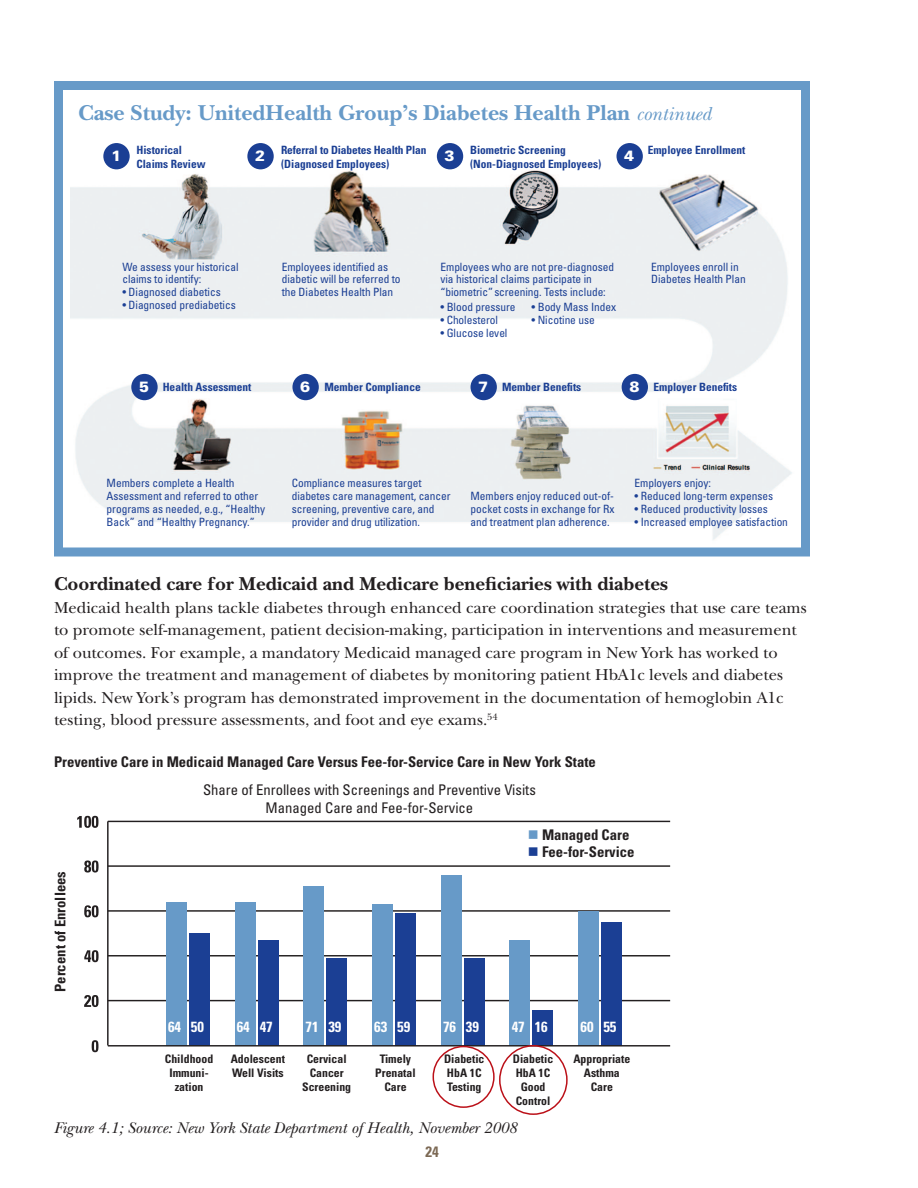
<style>
.page{position:relative;width:918px;height:1188px;background:#fff}
.page>*{position:absolute;margin:0;border:0;box-sizing:border-box;transform-origin:0 0}
.t1{font:700 22.5px "New Baskerville";color:#679ac8}
.t2{font:700 19.5px "New Baskerville";color:#231f20}
.t3{font:16.5px/22.5px "New Baskerville";color:#231f20}
.t4{font:italic 16.2px "New Baskerville";color:#231f20}
.t5{font:900 15px "Univers";color:#fff}
.t6{font:700 condensed 15px "Univers";color:#7c6954}
.t7{font:700 condensed 14.7px "Univers";color:#231f20}
.t8{font:condensed 14.7px/17.7px "Univers";color:#231f20;text-align:center}
.t9{font:700 condensed 14.7px "Univers";color:#fff}
.t10{font:700 condensed 11.7px/14.1px "Univers";color:#231f20;text-align:center}
.t11{font:condensed 11.4px/12.9px "Univers";letter-spacing:-.005em;color:#1b3f94}
.t12{font:700 condensed 11.4px/14.2px "Univers";color:#1b3f94}
.s1{font-weight:400;font-style:italic;font-size:19.5px}
.s2{font-weight:900;font-stretch:normal;font-size:15px;color:#fff}
.s3{color:#679ac8}
.s4{color:#1b3f94}
</style>
<div class="page">
<hr style="left:108px;top:1000px;width:562px;height:1px;background:#231f20">
<hr style="left:108px;top:955px;width:562px;height:1px;background:#231f20">
<hr style="left:108px;top:910px;width:562px;height:2px;background:#231f20">
<hr style="left:108px;top:865px;width:562px;height:2px;background:#231f20">
<hr style="left:108px;top:821px;width:562px;height:1px;background:#231f20">
<svg style="left:84px;top:995px;width:15px;height:12px"></svg>
<svg style="left:84px;top:950px;width:15px;height:12px"></svg>
<svg style="left:84px;top:905px;width:15px;height:12px"></svg>
<svg style="left:84px;top:860px;width:15px;height:13px"></svg>
<hr style="left:107px;top:821px;width:2px;height:224px;background:#231f20">
<div style="left:601px;top:922px;width:21px;height:123px;background:#1b3f94"></div>
<div style="left:578px;top:911px;width:21px;height:134px;background:#679ac8"></div>
<div style="left:533px;top:1010px;width:20px;height:35px;background:#1b3f94"></div>
<div style="left:510px;top:940px;width:20px;height:105px;background:#679ac8"></div>
<div style="left:464px;top:958px;width:20px;height:87px;background:#1b3f94"></div>
<div style="left:441px;top:875px;width:21px;height:170px;background:#679ac8"></div>
<div style="left:395px;top:913px;width:21px;height:132px;background:#1b3f94"></div>
<div style="left:372px;top:904px;width:21px;height:141px;background:#679ac8"></div>
<div style="left:326px;top:958px;width:21px;height:87px;background:#1b3f94"></div>
<div style="left:304px;top:886px;width:20px;height:159px;background:#679ac8"></div>
<div style="left:258px;top:940px;width:20px;height:105px;background:#1b3f94"></div>
<div style="left:235px;top:902px;width:20px;height:143px;background:#679ac8"></div>
<div style="left:189px;top:933px;width:21px;height:112px;background:#1b3f94"></div>
<div style="left:166px;top:902px;width:21px;height:143px;background:#679ac8"></div>
<svg style="left:77px;top:816px;width:21px;height:12px"></svg>
<svg style="left:92px;top:1040px;width:6px;height:12px"></svg>
<hr style="left:108px;top:1045px;width:562px;height:2px;background:#231f20">
<div style="left:433px;top:1046px;width:62px;height:62px;border:2px solid #bb1018;border-radius:50%"></div>
<div style="left:499px;top:1045px;width:69px;height:70px;border:2px solid #bb1018;border-radius:50%"></div>
<img style="left:70px;top:158px;width:722px;height:382px">
<div style="left:103px;top:143px;width:27px;height:26px;background:#1b3f94;border-radius:50%"></div>
<div style="left:131px;top:374px;width:27px;height:26px;background:#1b3f94;border-radius:50%"></div>
<div style="left:247px;top:143px;width:27px;height:26px;background:#1b3f94;border-radius:50%"></div>
<div style="left:292px;top:374px;width:27px;height:26px;background:#1b3f94;border-radius:50%"></div>
<div style="left:437px;top:143px;width:26px;height:26px;background:#1b3f94;border-radius:50%"></div>
<div style="left:471px;top:374px;width:26px;height:26px;background:#1b3f94;border-radius:50%"></div>
<div style="left:617px;top:143px;width:26px;height:26px;background:#1b3f94;border-radius:50%"></div>
<div style="left:622px;top:374px;width:26px;height:26px;background:#1b3f94;border-radius:50%"></div>
<div style="left:54px;top:81px;width:756px;height:475px;border:9px solid #679ac8"></div>
<h1 class="t1" style="left:78px;top:99px;width:635px">Case Study: UnitedHealth Group’s Diabetes Health Plan <span class="s1">continued</span></h1>
<h3 class="t5" style="left:111px;top:146px;width:11px">1</h3>
<p class="t12" style="left:136px;top:142px;width:71px">Historical<br>Claims Review</p>
<p class="t12" style="left:281px;top:142px;width:147px">Referral to Diabetes Health Plan (Diagnosed Employees)</p>
<p class="t12" style="left:470px;top:142px;width:133px">Biometric Screening (Non-Diagnosed Employees)</p>
<p class="t12" style="left:648px;top:142px;width:99px">Employee Enrollment</p>
<h3 class="t5" style="left:255px;top:146px;width:11px">2</h3>
<h3 class="t5" style="left:445px;top:146px;width:11px">3</h3>
<h3 class="t5" style="left:624px;top:146px;width:11px">4</h3>
<p class="t11" style="left:122px;top:260px;width:118px">We assess your historical claims to identify:</p>
<p class="t11" style="left:122px;top:286px;width:100px">• Diagnosed diabetics</p>
<p class="t11" style="left:122px;top:298px;width:115px">• Diagnosed prediabetics</p>
<p class="t12" style="left:139px;top:379px;width:114px"><span class="s2">5</span> Health Assessment</p>
<p class="t11" style="left:282px;top:260px;width:120px">Employees identified as diabetic will be referred to the Diabetes Health Plan</p>
<p class="t12" style="left:300px;top:379px;width:122px"><span class="s2">6</span> Member Compliance</p>
<p class="t11" style="left:441px;top:260px;width:175px">Employees who are not pre-diagnosed via historical claims participate in “biometric” screening. Tests include:</p>
<p class="t11" style="left:441px;top:300px;width:77px">• Blood pressure</p>
<p class="t11" style="left:441px;top:313px;width:59px">• Cholesterol</p>
<p class="t11" style="left:441px;top:326px;width:69px">• Glucose level</p>
<p class="t11" style="left:532px;top:300px;width:86px">• Body Mass Index</p>
<p class="t11" style="left:532px;top:313px;width:65px">• Nicotine use</p>
<p class="t11" style="left:651px;top:260px;width:96px">Employees enroll in<br>Diabetes Health Plan</p>
<p class="t12" style="left:478px;top:379px;width:104px"><span class="s2">7</span> Member Benefits</p>
<p class="t12" style="left:629px;top:379px;width:109px"><span class="s2">8</span> Employer Benefits</p>
<p class="t11" style="left:107px;top:476px;width:160px">Members complete a Health<br>Assessment and referred to other programs as needed, e.g., “Healthy<br>Back” and “Healthy Pregnancy.”</p>
<p class="t11" style="left:292px;top:476px;width:160px">Compliance measures target diabetes care management, cancer screening, preventive care, and provider and drug utilization.</p>
<p class="t11" style="left:470px;top:489px;width:146px;text-align:justify">Members enjoy reduced out-of&shy;pocket costs in exchange for Rx and treatment plan adherence.</p>
<p class="t11" style="left:635px;top:476px;width:78px">Employers enjoy:</p>
<p class="t11" style="left:635px;top:489px;width:140px">• Reduced long-term expenses</p>
<p class="t11" style="left:635px;top:502px;width:135px">• Reduced productivity losses</p>
<p class="t11" style="left:635px;top:515px;width:155px">• Increased employee satisfaction</p>
<h2 class="t2" style="left:54px;top:573px;width:616px">Coordinated care for Medicaid and Medicare beneficiaries with diabetes</h2>
<p class="t3" style="left:54px;top:596px;width:754px">Medicaid health plans tackle diabetes through enhanced care coordination strategies that use care teams to promote self-management, patient decision-making, participation in interventions and measurement of outcomes. For example, a mandatory Medicaid managed care program in New York has worked to improve the treatment and management of diabetes by monitoring patient HbA1c levels and diabetes lipids. New York’s program has demonstrated improvement in the documentation of hemoglobin A1c testing, blood pressure assessments, and foot and eye exams. <sup>54</sup></p>
<p class="t7" style="left:54px;top:753px;width:543px">Preventive Care in Medicaid Managed Care Versus Fee-for-Service Care in New York State</p>
<p class="t8" style="left:203px;top:780px;width:334px">Share of Enrollees with Screenings and Preventive Visits<br>Managed Care and Fee-for-Service</p>
<p class="t7" style="left:51px;top:992px;width:122px;rotate:-90deg">Percent of Enrollees</p>
<p class="t7" style="left:528px;top:825px;width:103px"><span class="s3">■</span> Managed Care</p>
<p class="t7" style="left:528px;top:843px;width:108px"><span class="s4">■</span> Fee-for-Service</p>
<p class="t9" style="left:168px;top:1018px;width:37px">64 50</p>
<p class="t9" style="left:237px;top:1018px;width:37px">64 47</p>
<p class="t9" style="left:306px;top:1018px;width:37px">71 39</p>
<p class="t9" style="left:374px;top:1018px;width:37px">63 59</p>
<p class="t9" style="left:443px;top:1018px;width:37px">76 39</p>
<p class="t9" style="left:512px;top:1018px;width:37px">47 16</p>
<p class="t9" style="left:581px;top:1018px;width:37px">60 55</p>
<p class="t10" style="left:165px;top:1051px;width:50px">Childhood<br>Immuni&shy;zation</p>
<p class="t10" style="left:231px;top:1051px;width:56px;text-align:left">Adolescent<br>Well Visits</p>
<p class="t10" style="left:302px;top:1051px;width:51px">Cervical<br>Cancer<br>Screening</p>
<p class="t10" style="left:375px;top:1051px;width:42px">Timely<br>Prenatal<br>Care</p>
<p class="t10" style="left:444px;top:1051px;width:42px;text-align:left">Diabetic<br>HbA 1C<br>Testing</p>
<p class="t10" style="left:513px;top:1051px;width:42px">Diabetic<br>HbA 1C<br>Good<br>Control</p>
<p class="t10" style="left:573px;top:1051px;width:58px">Appropriate<br>Asthma<br>Care</p>
<h3 class="t4" style="left:54px;top:1119px;width:464px">Figure 4.1; Source: New York State Department of Health, November 2008</h3>
<h3 class="t6" style="left:425px;top:1142px;width:15px">24</h3>
</div>
